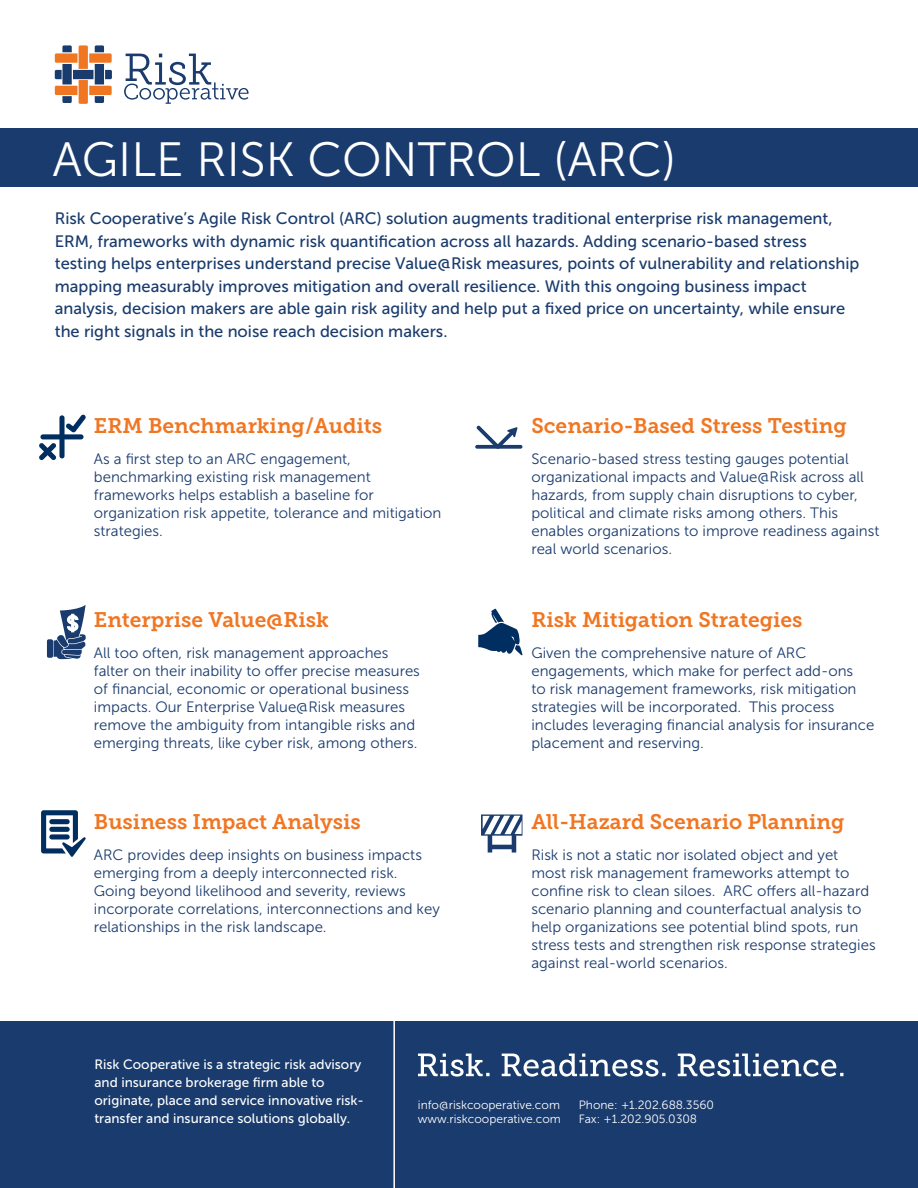
<style>
.page{position:relative;width:918px;height:1188px;background:#fff}
.page>*{position:absolute;margin:0;border:0;box-sizing:border-box;transform-origin:0 0}
.t1{font:48px "Museo Sans 300";color:#fff}
.t2{font:21px "Museo Slab 700";color:#f07622}
.t3{font:16.5px/22.5px "Museo Sans 500";color:#193b6d}
.t4{font:15px/18px "Museo Sans 300";color:#193b6d}
.t5{font:13.5px/18px "Museo Sans 500";color:#fff}
.t6{font:12px "Museo Sans 300";color:#fff}
</style>
<div class="page">
<div style="left:0;top:128px;width:918px;height:59px;background:#193b6d"></div>
<svg style="left:124px;top:54px;width:125px;height:50px"></svg>
<svg style="left:55px;top:45px;width:57px;height:59px"></svg>
<svg style="left:41px;top:810px;width:45px;height:47px"></svg>
<div style="left:49px;top:819px;width:21px;height:5px;background:#002e60;border-radius:3px"></div>
<div style="left:49px;top:827px;width:21px;height:5px;background:#002e60;border-radius:3px"></div>
<div style="left:49px;top:834px;width:21px;height:5px;background:#002e60;border-radius:3px"></div>
<svg style="left:39px;top:415px;width:47px;height:45px"></svg>
<svg style="left:478px;top:609px;width:44px;height:46px"></svg>
<svg style="left:47px;top:605px;width:39px;height:54px"></svg>
<svg style="left:481px;top:815px;width:41px;height:38px"></svg>
<svg style="left:475px;top:445px;width:47px;height:4px"></svg>
<hr style="left:477px;top:446px;width:44px;height:1px;background:#193b6d">
<svg style="left:476px;top:426px;width:42px;height:23px"></svg>
<div style="left:0;top:1022px;width:918px;height:166px;background:#193b6d"></div>
<svg style="left:418px;top:1054px;width:425px;height:23px"></svg>
<hr style="left:393px;top:1011px;width:2px;height:177px;background:#fff">
<p class="t1" style="left:53px;top:134px;width:625px">AGILE RISK CONTROL (ARC)</p>
<p class="t3" style="left:55px;top:207px;width:806px">Risk Cooperative’s Agile Risk Control (ARC) solution augments traditional enterprise risk management, ERM, frameworks with dynamic risk quantification across all hazards. Adding scenario-based stress testing helps enterprises understand precise Value@Risk measures, points of vulnerability and relationship mapping measurably improves mitigation and overall resilience. With this ongoing business impact analysis, decision makers are able gain risk agility and help put a fixed price on uncertainty, while ensure the right signals in the noise reach decision makers.</p>
<p class="t2" style="left:94px;top:414px;width:290px">ERM Benchmarking/Audits</p>
<p class="t4" style="left:94px;top:450px;width:349px">As a first step to an ARC engagement, benchmarking existing risk management frameworks helps establish a baseline for organization risk appetite, tolerance and mitigation strategies.</p>
<p class="t2" style="left:94px;top:608px;width:236px">Enterprise Value@Risk</p>
<p class="t4" style="left:94px;top:644px;width:327px">All too often, risk management approaches falter on their inability to offer precise measures of financial, economic or operational business impacts. Our Enterprise Value@Risk measures remove the ambiguity from intangible risks and emerging threats, like cyber risk, among others.</p>
<p class="t2" style="left:94px;top:809px;width:269px">Business Impact Analysis</p>
<p class="t4" style="left:94px;top:846px;width:347px">ARC provides deep insights on business impacts emerging from a deeply interconnected risk.<br>Going beyond likelihood and severity, reviews incorporate correlations, interconnections and key relationships in the risk landscape.</p>
<p class="t2" style="left:531px;top:414px;width:317px">Scenario-Based Stress Testing</p>
<p class="t4" style="left:531px;top:450px;width:350px">Scenario-based stress testing gauges potential organizational impacts and Value@Risk across all hazards, from supply chain disruptions to cyber, political and climate risks among others. This enables organizations to improve readiness against real world scenarios.</p>
<p class="t2" style="left:531px;top:608px;width:273px">Risk Mitigation Strategies</p>
<p class="t4" style="left:531px;top:644px;width:344px">Given the comprehensive nature of ARC engagements, which make for perfect add-ons<br>to risk management frameworks, risk mitigation strategies will be incorporated. This process includes leveraging financial analysis for insurance placement and reserving.</p>
<p class="t2" style="left:531px;top:809px;width:314px">All-Hazard Scenario Planning</p>
<p class="t4" style="left:531px;top:846px;width:346px">Risk is not a static nor isolated object and yet most risk management frameworks attempt to confine risk to clean siloes. ARC offers all-hazard scenario planning and counterfactual analysis to help organizations see potential blind spots, run stress tests and strengthen risk response strategies against real-world scenarios.</p>
<p class="t5" style="left:94px;top:1055px;width:271px">Risk Cooperative is a strategic risk advisory and insurance brokerage firm able to originate, place and service innovative risk&shy;transfer and insurance solutions globally.</p>
<p class="t6" style="left:418px;top:1098px;width:144px">info@riskcooperative.com</p>
<p class="t6" style="left:418px;top:1112px;width:144px">www.riskcooperative.com</p>
<p class="t6" style="left:579px;top:1098px;width:137px">Phone: +1.202.688.3560</p>
<p class="t6" style="left:579px;top:1112px;width:120px">Fax: +1.202.905.0308</p>
</div>
